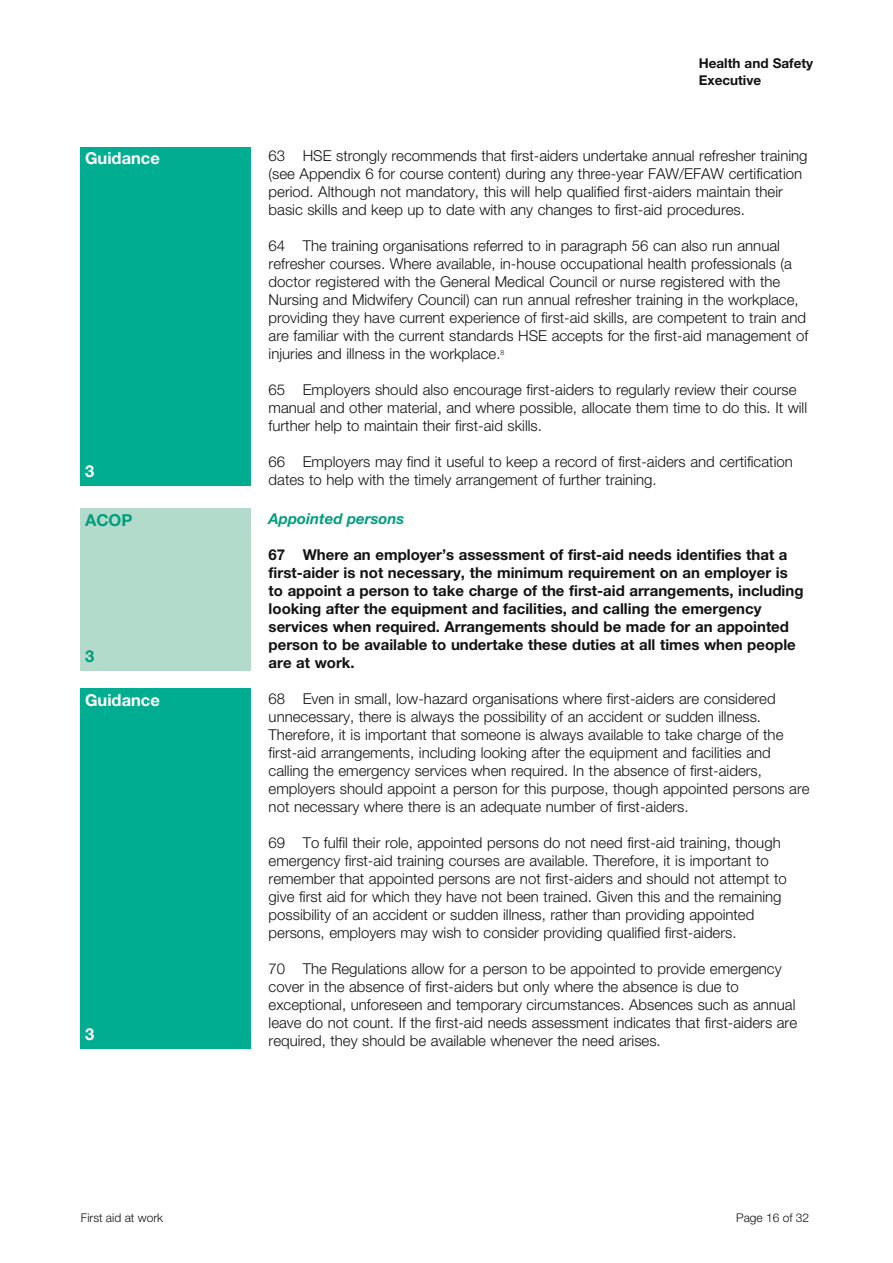
<style>
.page{position:relative;width:893px;height:1263px;background:#fff}
.page>*{position:absolute;margin:0;border:0;box-sizing:border-box;transform-origin:0 0}
.t1{font:700 16.5px "Helvetica Neue";color:#fff}
.t2{font:700 16.5px "Helvetica Neue";color:#009e7c}
.Guidance_text{font:300 15px/18px "Helvetica Neue";color:#121212}
.Guidance_text-2{font:700 15px/18px "Helvetica Neue";color:#121212}
.C_Heading{font:italic 700 15px "Helvetica Neue";color:#009e7c}
.t3{font:700 13.5px/16.5px "Helvetica Neue";color:#121212}
.t4{font:300 12px "Helvetica Neue";color:#121212}
</style>
<div class="page">
<div style="left:81px;top:147px;width:170px;height:339px;background:#00ad91"></div>
<div style="left:81px;top:509px;width:170px;height:162px;background:#b2dbcb"></div>
<div style="left:81px;top:689px;width:170px;height:360px;background:#00ad91"></div>
<p class="t1" style="left:85px;top:148px;width:76px">Guidance</p>
<p class="t1" style="left:85px;top:461px;width:11px">3</p>
<p class="t2" style="left:85px;top:510px;width:49px">ACOP</p>
<p class="t2" style="left:85px;top:646px;width:11px">3</p>
<p class="t1" style="left:85px;top:690px;width:76px">Guidance</p>
<p class="t1" style="left:85px;top:1024px;width:11px">3</p>
<p class="t3" style="left:699px;top:55px;width:116px">Health and Safety<br>Executive</p>
<p class="Guidance_text" style="left:269px;top:146px;width:540px">63 HSE strongly recommends that first-aiders undertake annual refresher training (see Appendix 6 for course content) during any three-year FAW/EFAW certification period. Although not mandatory, this will help qualified first-aiders maintain their basic skills and keep up to date with any changes to first-aid procedures.</p>
<p class="Guidance_text" style="left:269px;top:236px;width:541px">64 The training organisations referred to in paragraph 56 can also run annual refresher courses. Where available, in-house occupational health professionals (a doctor registered with the General Medical Council or nurse registered with the Nursing and Midwifery Council) can run annual refresher training in the workplace, providing they have current experience of first-aid skills, are competent to train and are familiar with the current standards HSE accepts for the first-aid management of injuries and illness in the workplace.<sup>8</sup></p>
<p class="Guidance_text" style="left:269px;top:380px;width:540px">65 Employers should also encourage first-aiders to regularly review their course manual and other material, and where possible, allocate them time to do this. It will further help to maintain their first-aid skills.</p>
<p class="Guidance_text" style="left:269px;top:452px;width:526px">66 Employers may find it useful to keep a record of first-aiders and certification dates to help with the timely arrangement of further training.</p>
<p class="C_Heading" style="left:269px;top:510px;width:137px">Appointed persons</p>
<p class="Guidance_text-2" style="left:269px;top:546px;width:536px">67 Where an employer’s assessment of first-aid needs identifies that a first-aider is not necessary, the minimum requirement on an employer is to appoint a person to take charge of the first-aid arrangements, including looking after the equipment and facilities, and calling the emergency services when required. Arrangements should be made for an appointed person to be available to undertake these duties at all times when people are at work.</p>
<p class="Guidance_text" style="left:269px;top:690px;width:542px">68 Even in small, low-hazard organisations where first-aiders are considered unnecessary, there is always the possibility of an accident or sudden illness.<br>Therefore, it is important that someone is always available to take charge of the first-aid arrangements, including looking after the equipment and facilities and calling the emergency services when required. In the absence of first-aiders, employers should appoint a person for this purpose, though appointed persons are not necessary where there is an adequate number of first-aiders.</p>
<p class="Guidance_text" style="left:269px;top:834px;width:520px">69 To fulfil their role, appointed persons do not need first-aid training, though emergency first-aid training courses are available. Therefore, it is important to remember that appointed persons are not first-aiders and should not attempt to give first aid for which they have not been trained. Given this and the remaining possibility of an accident or sudden illness, rather than providing appointed persons, employers may wish to consider providing qualified first-aiders.</p>
<p class="Guidance_text" style="left:269px;top:960px;width:530px">70 The Regulations allow for a person to be appointed to provide emergency cover in the absence of first-aiders but only where the absence is due to exceptional, unforeseen and temporary circumstances. Absences such as annual leave do not count. If the first-aid needs assessment indicates that first-aiders are required, they should be available whenever the need arises.</p>
<p class="t4" style="left:81px;top:1211px;width:84px">First aid at work</p>
<p class="t4" style="left:736px;top:1211px;width:75px">Page 16 of 32</p>
</div>
